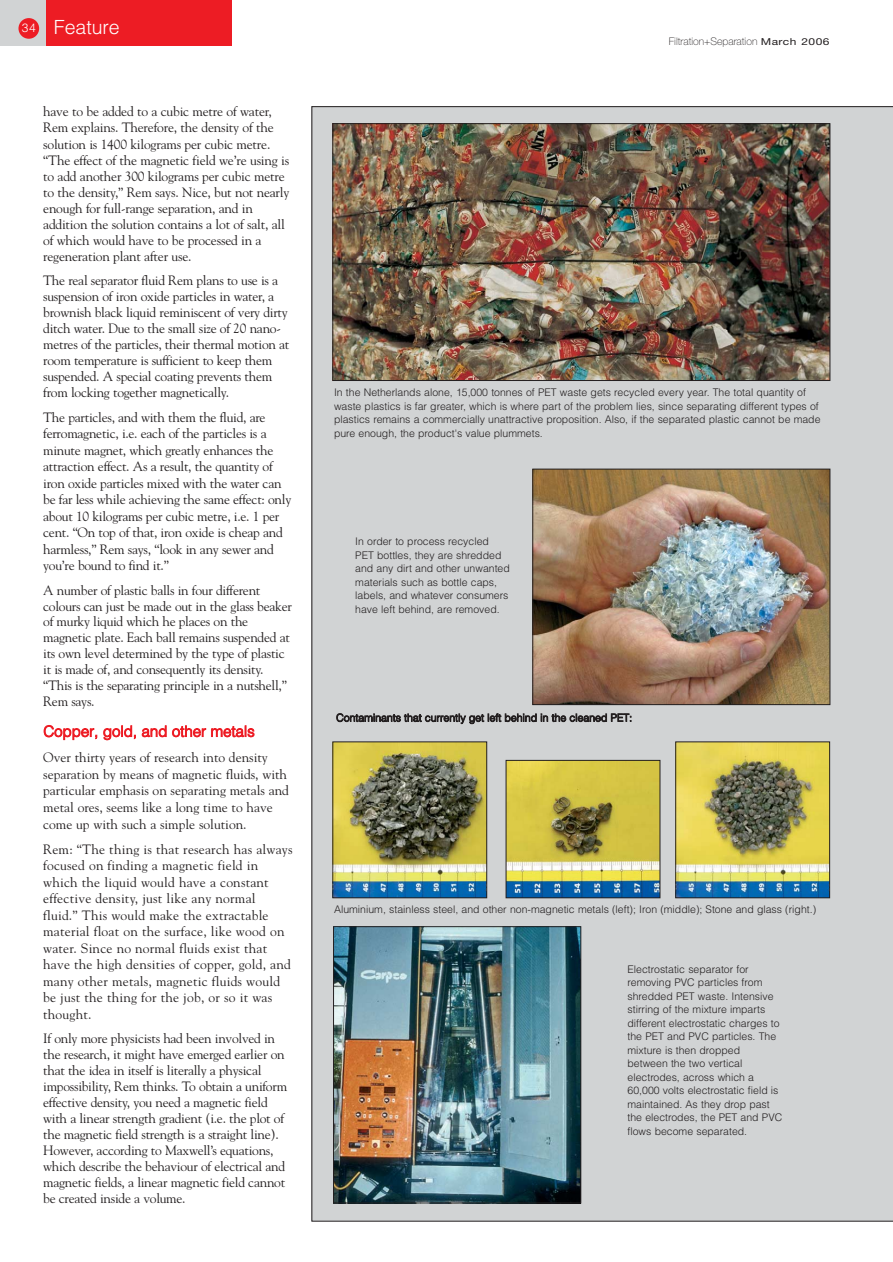
<style>
.page{position:relative;width:893px;height:1262px;background:#fff}
.page>*{position:absolute;margin:0;border:0;box-sizing:border-box;transform-origin:0 0}
.t1{font:300 19.5px "Helvetica";color:#fff}
.t2{font:300 15px "Helvetica";color:#ed1c24}
.t3{font:13.5px/16px "Goudy";letter-spacing:-.02em;color:#231f20}
.t4{font:13.5px/16.5px "Goudy";letter-spacing:.015em;color:#231f20}
.t5{font:13.5px/16.6px "Goudy";color:#231f20}
.t6{font:300 10.5px/13.5px "Helvetica";color:#231f20}
.t7{font:100 10.5px "Helvetica Neue";color:#231f20}
.s1{font-size:12px}
.s2{font-weight:400;font-size:9.6px}
</style>
<div class="page">
<div style="left:45px;top:0;width:187px;height:46px;background:#ed1c24"></div>
<div style="left:0;top:0;width:45px;height:46px;background:#d1d3d4"></div>
<div style="left:18px;top:18px;width:21px;height:21px;background:#ed1c24;border-radius:50%"></div>
<div style="left:311px;top:106px;width:581px;height:1115px;background:#d1d3d4"></div>
<img style="left:334px;top:125px;width:494px;height:254px">
<div style="left:332px;top:123px;width:498px;height:258px;border:1px solid #231f20"></div>
<img style="left:534px;top:471px;width:294px;height:232px">
<div style="left:532px;top:469px;width:298px;height:236px;border:1px solid #231f20"></div>
<img style="left:334px;top:743px;width:151px;height:153px">
<div style="left:332px;top:741px;width:155px;height:157px;border:1px solid #231f20"></div>
<img style="left:507px;top:762px;width:151px;height:134px">
<div style="left:505px;top:760px;width:155px;height:138px;border:1px solid #231f20"></div>
<img style="left:677px;top:743px;width:150px;height:153px">
<div style="left:675px;top:741px;width:154px;height:157px;border:1px solid #231f20"></div>
<img style="left:335px;top:928px;width:244px;height:273px">
<div style="left:333px;top:926px;width:248px;height:277px;border:1px solid #231f20"></div>
<h1 class="t1" style="left:22px;top:20px;width:99px"><span class="s1">34</span> Feature</h1>
<p class="t3" style="left:43px;top:105px;width:248px">have to be added to a cubic metre of water, Rem explains. Therefore, the density of the solution is 1400 kilograms per cubic metre. “The effect of the magnetic field we’re using is to add another 300 kilograms per cubic metre to the density,” Rem says. Nice, but not nearly enough for full-range separation, and in addition the solution contains a lot of salt, all of which would have to be processed in a regeneration plant after use.</p>
<p class="t3" style="left:43px;top:274px;width:248px">The real separator fluid Rem plans to use is a suspension of iron oxide particles in water, a brownish black liquid reminiscent of very dirty ditch water. Due to the small size of 20 nano&shy;metres of the particles, their thermal motion at room temperature is sufficient to keep them suspended. A special coating prevents them from locking together magnetically.</p>
<p class="t3" style="left:43px;top:410px;width:249px;line-height:16.5px">The particles, and with them the fluid, are ferromagnetic, i.e. each of the particles is a minute magnet, which greatly enhances the attraction effect. As a result, the quantity of iron oxide particles mixed with the water can be far less while achieving the same effect: only about 10 kilograms per cubic metre, i.e. 1 per cent. “On top of that, iron oxide is cheap and harmless,” Rem says, “look in any sewer and you’re bound to find it.”</p>
<p class="t3" style="left:43px;top:583px;width:250px">A number of plastic balls in four different colours can just be made out in the glass beaker of murky liquid which he places on the magnetic plate. Each ball remains suspended at its own level determined by the type of plastic it is made of, and consequently its density. “This is the separating principle in a nutshell,” Rem says.</p>
<p class="t2" style="left:43px;top:725px;width:213px">Copper, gold, and other metals</p>
<p class="t5" style="left:43px;top:750px;width:247px">Over thirty years of research into density separation by means of magnetic fluids, with particular emphasis on separating metals and metal ores, seems like a long time to have come up with such a simple solution.</p>
<p class="t4" style="left:43px;top:841px;width:251px">Rem: “The thing is that research has always focused on finding a magnetic field in which the liquid would have a constant effective density, just like any normal fluid.” This would make the extractable material float on the surface, like wood on water. Since no normal fluids exist that have the high densities of copper, gold, and many other metals, magnetic fluids would be just the thing for the job, or so it was thought.</p>
<p class="t3" style="left:43px;top:1031px;width:245px">If only more physicists had been involved in the research, it might have emerged earlier on that the idea in itself is literally a physical impossibility, Rem thinks. To obtain a uniform effective density, you need a magnetic field with a linear strength gradient (i.e. the plot of the magnetic field strength is a straight line).<br>However, according to Maxwell’s equations, which describe the behaviour of electrical and magnetic fields, a linear magnetic field cannot be created inside a volume.</p>
<p class="t7" style="left:669px;top:37px;width:162px">Filtration+Separation <span class="s2">March 2006</span></p>
<p class="t6" style="left:334px;top:387px;width:488px">In the Netherlands alone, 15,000 tonnes of PET waste gets recycled every year. The total quantity of waste plastics is far greater, which is where part of the problem lies, since separating different types of plastics remains a commercially unattractive proposition. Also, if the separated plastic cannot be made pure enough, the product's value plummets.</p>
<p class="t6" style="left:355px;top:535px;width:156px">In order to process recycled<br>PET bottles, they are shredded and any dirt and other unwanted materials such as bottle caps, labels, and whatever consumers have left behind, are removed.</p>
<p class="t6" style="left:336px;top:712px;width:297px">Contaminants that currently get left behind in the cleaned PET:</p>
<p class="t6" style="left:334px;top:903px;width:483px">Aluminium, stainless steel, and other non-magnetic metals (left); Iron (middle); Stone and glass (right.)</p>
<p class="t6" style="left:627px;top:963px;width:156px">Electrostatic separator for removing PVC particles from shredded PET waste. Intensive stirring of the mixture imparts different electrostatic charges to the PET and PVC particles. The mixture is then dropped between the two vertical electrodes, across which a<br>60,000 volts electrostatic field is maintained. As they drop past the electrodes, the PET and PVC flows become separated.</p>
</div>
